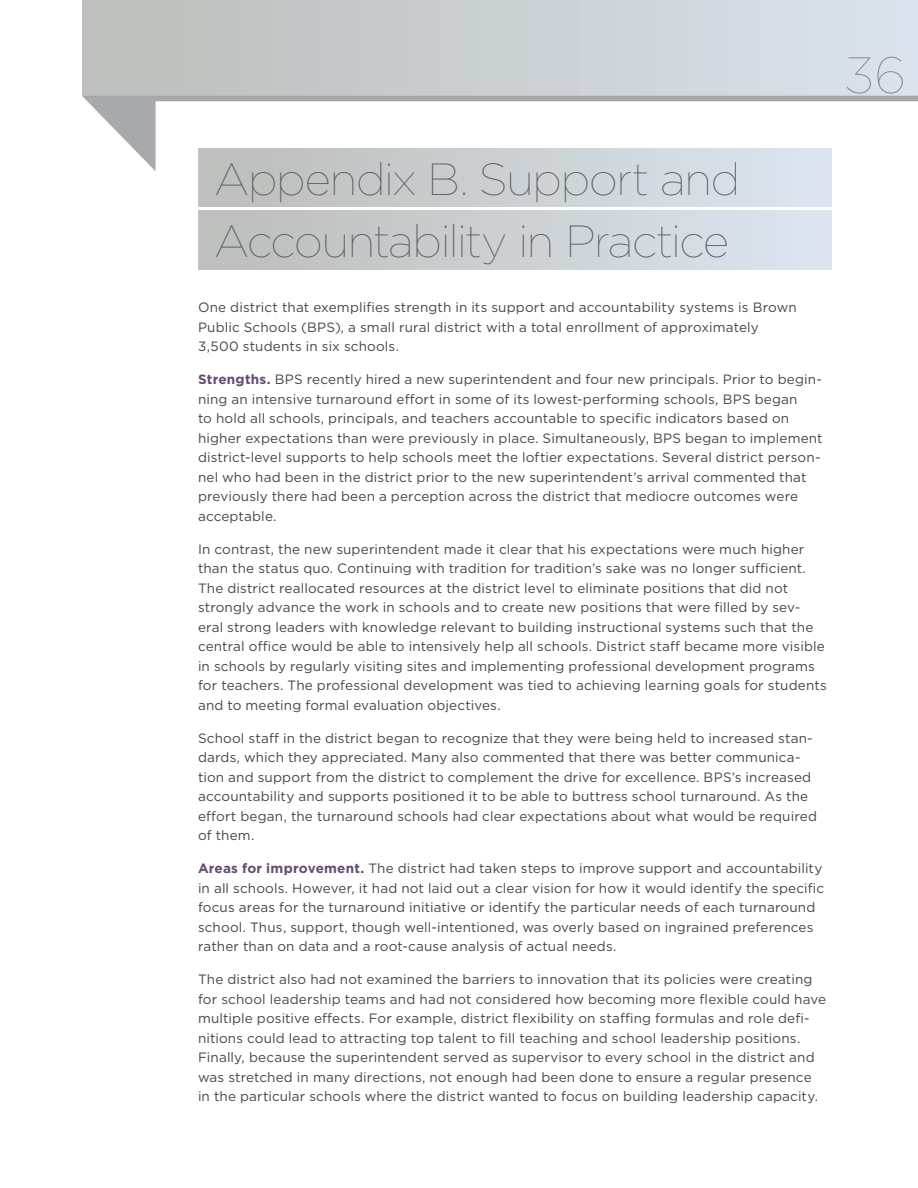
<style>
.page{position:relative;width:918px;height:1188px;background:#fff}
.page>*{position:absolute;margin:0;border:0;box-sizing:border-box;transform-origin:0 0}
.t1{font:100 51px "Gotham";color:#888a8c}
.t2{font:100 45px/61.8px "Gotham";letter-spacing:-.03em;color:#58595b}
.Body{font:13.5px/19.5px "Gotham";letter-spacing:.01em;color:#464547}
.s1{font-weight:700;color:#644a78}
</style>
<div class="page">
<h1 class="t1" style="left:846px;top:44px;width:61px">36</h1>
<h1 class="t2" style="left:214px;top:147px;width:527px">Appendix B. Support and<br>Accountability in Practice</h1>
<p class="Body" style="left:198px;top:297px;width:600px">One district that exemplifies strength in its support and accountability systems is Brown<br>Public Schools (BPS), a small rural district with a total enrollment of approximately<br>3,500 students in six schools.</p>
<p class="Body" style="left:198px;top:369px;width:626px"><span class="s1">Strengths.</span> BPS recently hired a new superintendent and four new principals. Prior to begin&shy;ning an intensive turnaround effort in some of its lowest-performing schools, BPS began<br>to hold all schools, principals, and teachers accountable to specific indicators based on higher expectations than were previously in place. Simultaneously, BPS began to implement district-level supports to help schools meet the loftier expectations. Several district person&shy;nel who had been in the district prior to the new superintendent’s arrival commented that previously there had been a perception across the district that mediocre outcomes were acceptable.</p>
<p class="Body" style="left:198px;top:539px;width:630px">In contrast, the new superintendent made it clear that his expectations were much higher than the status quo. Continuing with tradition for tradition’s sake was no longer sufficient.<br>The district reallocated resources at the district level to eliminate positions that did not strongly advance the work in schools and to create new positions that were filled by sev&shy;eral strong leaders with knowledge relevant to building instructional systems such that the central office would be able to intensively help all schools. District staff became more visible in schools by regularly visiting sites and implementing professional development programs for teachers. The professional development was tied to achieving learning goals for students and to meeting formal evaluation objectives.</p>
<p class="Body" style="left:198px;top:728px;width:620px">School staff in the district began to recognize that they were being held to increased stan&shy;dards, which they appreciated. Many also commented that there was better communica&shy;tion and support from the district to complement the drive for excellence. BPS’s increased accountability and supports positioned it to be able to buttress school turnaround. As the effort began, the turnaround schools had clear expectations about what would be required of them.</p>
<p class="Body" style="left:198px;top:858px;width:628px"><span class="s1">Areas for improvement.</span> The district had taken steps to improve support and accountability in all schools. However, it had not laid out a clear vision for how it would identify the specific focus areas for the turnaround initiative or identify the particular needs of each turnaround school. Thus, support, though well-intentioned, was overly based on ingrained preferences rather than on data and a root-cause analysis of actual needs.</p>
<p class="Body" style="left:198px;top:969px;width:630px">The district also had not examined the barriers to innovation that its policies were creating for school leadership teams and had not considered how becoming more flexible could have multiple positive effects. For example, district flexibility on staffing formulas and role defi&shy;nitions could lead to attracting top talent to fill teaching and school leadership positions.<br>Finally, because the superintendent served as supervisor to every school in the district and was stretched in many directions, not enough had been done to ensure a regular presence in the particular schools where the district wanted to focus on building leadership capacity.</p>
</div>
